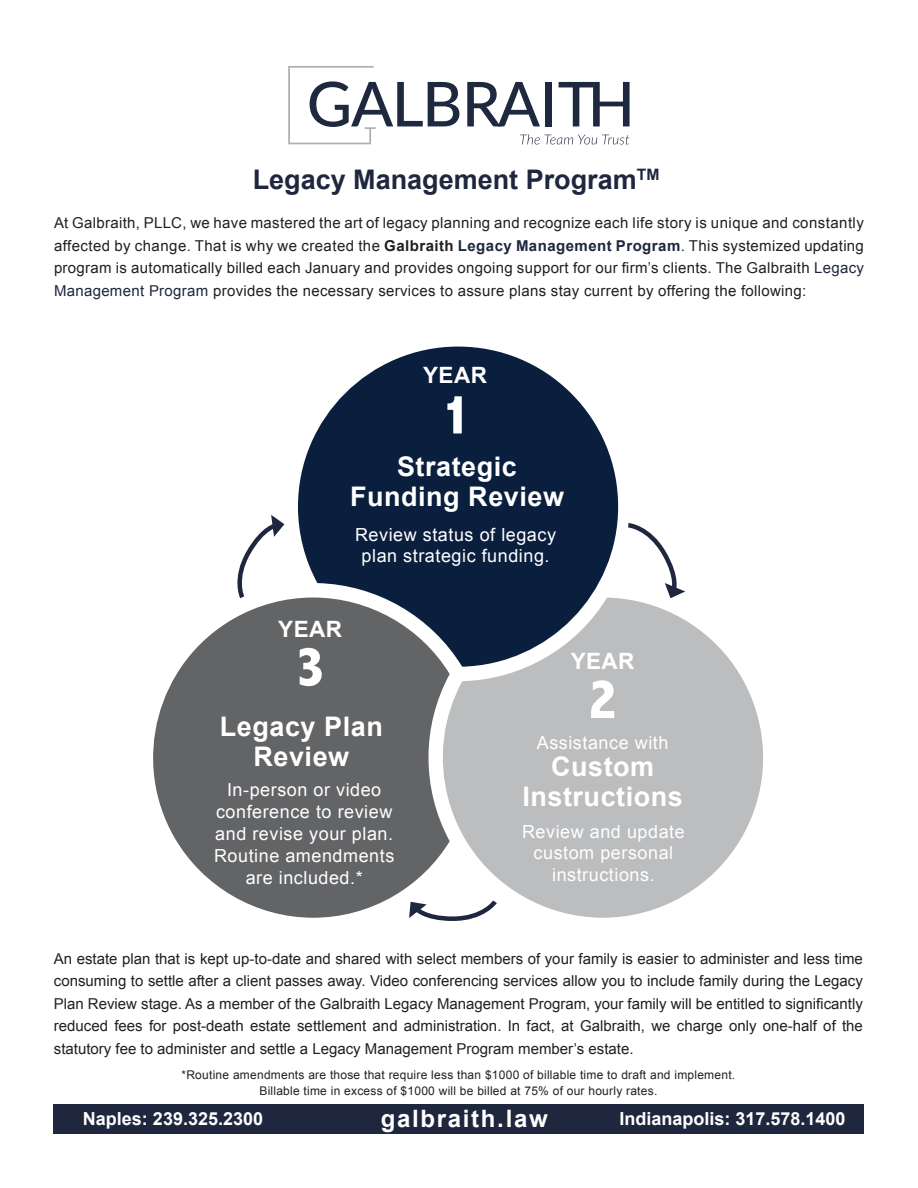
<style>
.page{position:relative;width:918px;height:1188px;background:#fff}
.page>*{position:absolute;margin:0;border:0;box-sizing:border-box;transform-origin:0 0}
.t1{font:800 condensed 57px "Abadi";color:#fff}
.t2{font:700 27px/30px "Arial";letter-spacing:.02em;color:#fff;text-align:center}
.t3{font:700 27px "Arial";color:#1e273e}
.t4{font:700 24px "Arial";letter-spacing:.07em;color:#fff}
.t5{font:700 22.5px "Arial";letter-spacing:.02em;color:#fff}
.t6{font:18px/21.8px "Arial";letter-spacing:.03em;color:#fff;text-align:center}
.t7{font:700 18px "Arial";color:#fff}
.t8{font:15px/22.5px "Arial";color:#231f20;text-align:justify}
.t9{font:12px/16.5px "Arial";letter-spacing:.02em;color:#231f20;text-align:center}
.s1{font-weight:700}
.s2{font-weight:700;color:#1e273e}
.s3{color:#1e273e}
</style>
<div class="page">
<svg style="left:450px;top:598px;width:313px;height:320px;fill:#bcbdbf"></svg>
<svg style="left:298px;top:347px;width:320px;height:320px;fill:#0a1f3e"></svg>
<svg style="left:153px;top:598px;width:297px;height:320px;fill:#636466"></svg>
<svg style="left:409px;top:897px;width:90px;height:24px"></svg>
<svg style="left:233px;top:515px;width:51px;height:87px"></svg>
<svg style="left:628px;top:523px;width:57px;height:75px"></svg>
<div style="left:54px;top:1104px;width:810px;height:30px;background:#1e273e"></div>
<svg style="left:467px;top:82px;width:73px;height:44px"></svg>
<div style="left:546px;top:82px;width:6px;height:44px;background:#1e283e"></div>
<svg style="left:559px;top:82px;width:71px;height:44px"></svg>
<svg style="left:520px;top:134px;width:109px;height:10px"></svg>
<svg style="left:288px;top:66px;width:171px;height:78px"></svg>
<h2 class="t3" style="left:253px;top:165px;width:408px">Legacy Management Program<sup>TM</sup></h2>
<p class="t8" style="left:54px;top:212px;width:811px">At Galbraith, PLLC, we have mastered the art of legacy planning and recognize each life story is unique and constantly affected by change. That is why we created the <span class="s1">Galbraith</span> <span class="s2">Legacy Management Program</span>. This systemized updating program is automatically billed each January and provides ongoing support for our firm’s clients. The Galbraith <span class="s3">Legacy Management Program</span> provides the necessary services to assure plans stay current by offering the following:</p>
<h3 class="t5" style="left:423px;top:362px;width:65px">YEAR</h3>
<h1 class="t1" style="left:442px;top:381px;width:31px">1</h1>
<h2 class="t2" style="left:350px;top:451px;width:216px">Strategic<br>Funding Review</h2>
<p class="t6" style="left:355px;top:524px;width:202px">Review status of legacy plan strategic funding.</p>
<h3 class="t5" style="left:278px;top:616px;width:65px">YEAR</h3>
<h1 class="t1" style="left:296px;top:634px;width:31px">3</h1>
<h2 class="t2" style="left:220px;top:712px;width:164px">Legacy Plan<br>Review</h2>
<p class="t6" style="left:214px;top:779px;width:182px">In-person or video conference to review and revise your plan.<br>Routine amendments are included.*</p>
<h3 class="t5" style="left:571px;top:649px;width:65px">YEAR</h3>
<h1 class="t1" style="left:588px;top:666px;width:31px">2</h1>
<p class="t6" style="left:537px;top:732px;width:133px">Assistance with</p>
<h2 class="t2" style="left:522px;top:751px;width:162px">Custom<br>Instructions</h2>
<p class="t6" style="left:522px;top:821px;width:164px">Review and update custom personal instructions.</p>
<p class="t8" style="left:54px;top:947px;width:811px">An estate plan that is kept up-to-date and shared with select members of your family is easier to administer and less time consuming to settle after a client passes away. Video conferencing services allow you to include family during the Legacy Plan Review stage. As a member of the Galbraith Legacy Management Program, your family will be entitled to significantly reduced fees for post-death estate settlement and administration. In fact, at Galbraith, we charge only one-half of the statutory fee to administer and settle a Legacy Management Program member’s estate.</p>
<p class="t9" style="left:182px;top:1067px;width:555px">*Routine amendments are those that require less than $1000 of billable time to draft and implement.<br>Billable time in excess of $1000 will be billed at 75% of our hourly rates.</p>
<p class="t7" style="left:83px;top:1109px;width:182px">Naples: 239.325.2300</p>
<h3 class="t4" style="left:381px;top:1105px;width:168px">galbraith.law</h3>
<p class="t7" style="left:620px;top:1109px;width:228px">Indianapolis: 317.578.1400</p>
</div>
